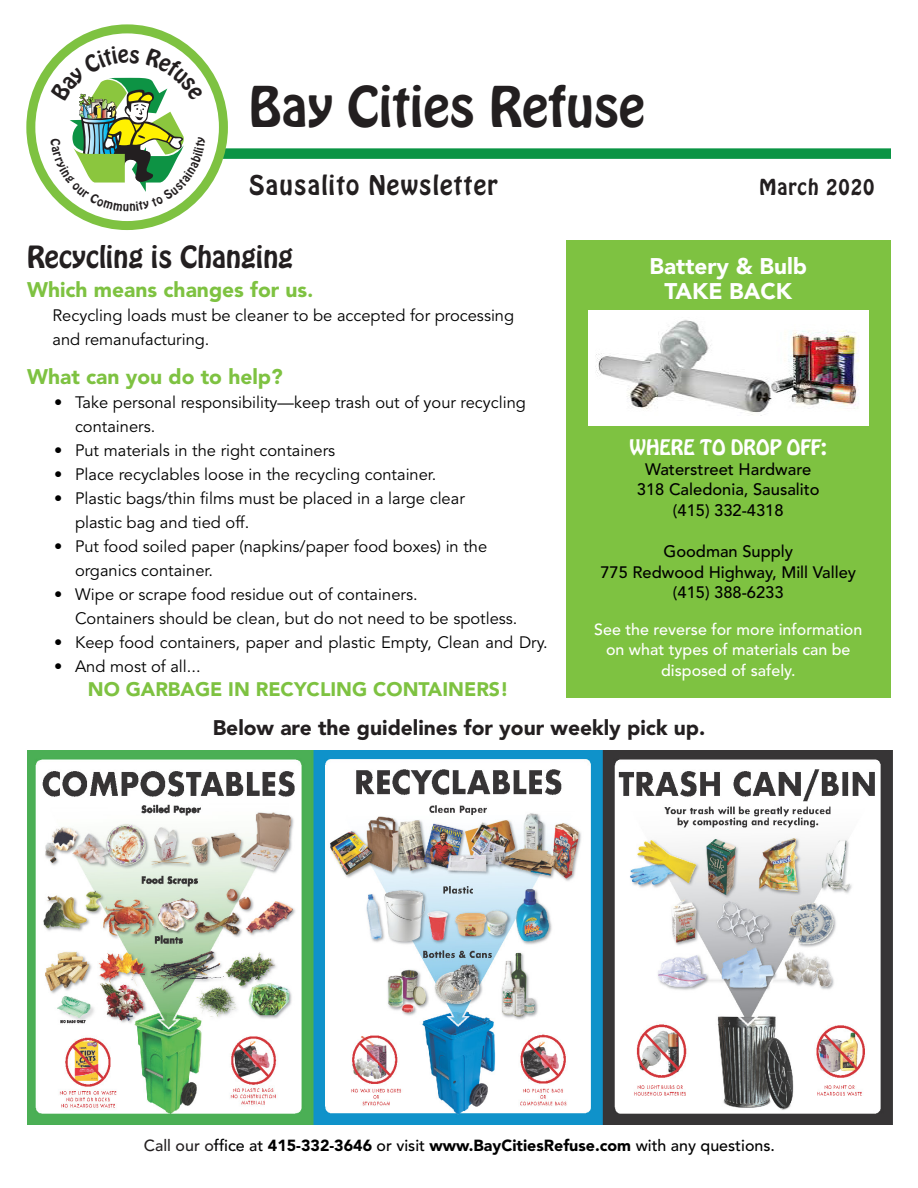
<style>
.page{position:relative;width:918px;height:1188px;background:#fff}
.page>*{position:absolute;margin:0;border:0;box-sizing:border-box;transform-origin:0 0}
.t1{font:49.5px "Hobo";color:#231f20}
.t2{font:27px "Hobo";color:#231f20}
.t3{font:24px "Hobo";letter-spacing:.05em;color:#231f20}
.t4{font:900 22.5px "Avenir";color:#fff}
.t5{font:900 21px "Avenir";color:#7ec241}
.t6{font:900 21px "Avenir";color:#231f20}
.t7{font:900 19.5px "Avenir";color:#7ec241}
.t8{font:19.5px "Hobo";letter-spacing:.05em;color:#231f20}
.t9{font:18.9px "Hobo";color:#fff}
.t10{font:16.5px/24px "Avenir";color:#000}
.t11{font:500 16.5px "Avenir";color:#000}
.t12{font:500 16.05px/20.4px "Avenir";color:#fff;text-align:center}
.t13{font:900 16.05px "Avenir";color:#000}
.s1{font-size:19.5px}
.s2{font-weight:500;color:#231f20}
.s3{font-weight:500}
</style>
<div class="page">
<div style="left:213px;top:148px;width:678px;height:11px;background:#0b9444"></div>
<svg style="left:31px;top:29px;width:192px;height:197px"></svg>
<div style="left:26px;top:24px;width:202px;height:206px;border:9px solid #7ec241;border-radius:50%"></div>
<div style="left:566px;top:241px;width:325px;height:457px;background:#7ec241"></div>
<div style="left:588px;top:310px;width:280px;height:116px;background:#fff"></div>
<img style="left:595px;top:319px;width:264px;height:96px">
<img style="left:27px;top:750px;width:865px;height:375px">
<svg style="left:50px;top:46px;width:155px;height:166px"></svg>
<h1 class="t1" style="left:249px;top:72px;width:398px">Bay Cities Refuse</h1>
<h3 class="t3" style="left:249px;top:168px;width:250px">Sausalito Newsletter</h3>
<p class="t8" style="left:760px;top:173px;width:116px">March 2020</p>
<p class="t2" style="left:27px;top:238px;width:268px">Recycling is Changing</p>
<p class="t5" style="left:27px;top:277px;width:288px">Which means changes for us<span class="s1">.</span></p>
<p class="t10" style="left:53px;top:304px;width:463px">Recycling loads must be cleaner to be accepted for processing</p>
<p class="t10" style="left:53px;top:328px;width:159px">and remanufacturing.</p>
<p class="t5" style="left:27px;top:364px;width:257px">What can you do to help?</p>
<p class="t10" style="left:75px;top:390px;width:452px;text-indent:-21px">• Take personal responsibility—keep trash out of your recycling containers.</p>
<p class="t10" style="left:54px;top:438px;width:283px">• Put materials in the right containers</p>
<p class="t10" style="left:54px;top:462px;width:384px">• Place recyclables loose in the recycling container.</p>
<p class="t10" style="left:54px;top:486px;width:412px">• Plastic bags/thin films must be placed in a large clear</p>
<p class="t10" style="left:75px;top:510px;width:176px">plastic bag and tied off.</p>
<p class="t10" style="left:75px;top:534px;width:414px;text-indent:-21px">• Put food soiled paper (napkins/paper food boxes) in the organics container.</p>
<p class="t10" style="left:54px;top:582px;width:365px">• Wipe or scrape food residue out of containers.</p>
<p class="t10" style="left:75px;top:606px;width:444px">Containers should be clean, but do not need to be spotless.</p>
<p class="t10" style="left:54px;top:630px;width:495px">• Keep food containers, paper and plastic Empty, Clean and Dry.</p>
<p class="t10" style="left:54px;top:654px;width:148px">• And most of all...</p>
<p class="t7" style="left:88px;top:677px;width:423px">NO GARBAGE IN RECYCLING CONTAINERS!</p>
<p class="t6" style="left:213px;top:715px;width:494px">Below are the guidelines for your weekly pick up.</p>
<p class="t4" style="left:650px;top:253px;width:159px">Battery &amp; Bulb</p>
<p class="t4" style="left:665px;top:277px;width:129px">TAKE BACK</p>
<p class="t9" style="left:630px;top:434px;width:198px">WHERE TO DROP OFF:</p>
<p class="t11" style="left:645px;top:460px;width:168px">Waterstreet Hardware</p>
<p class="t11" style="left:637px;top:480px;width:184px">318 Caledonia, Sausalito</p>
<p class="t11" style="left:673px;top:501px;width:112px">(415) 332-4318</p>
<p class="t11" style="left:664px;top:542px;width:131px">Goodman Supply</p>
<p class="t11" style="left:600px;top:562px;width:257px">775 Redwood Highway, Mill Valley</p>
<p class="t11" style="left:673px;top:583px;width:112px">(415) 388-6233</p>
<p class="t12" style="left:594px;top:619px;width:270px">See the reverse for more information</p>
<p class="t12" style="left:606px;top:640px;width:246px">on what types of materials can be disposed of safely.</p>
<p class="t13" style="left:144px;top:1135px;width:633px"><span class="s2">Call our o</span><span class="s3">ffice at</span> 415-332-3646 <span class="s3">or visit</span> www.BayCitiesRefuse.com <span class="s3">with any questions.</span></p>
</div>
